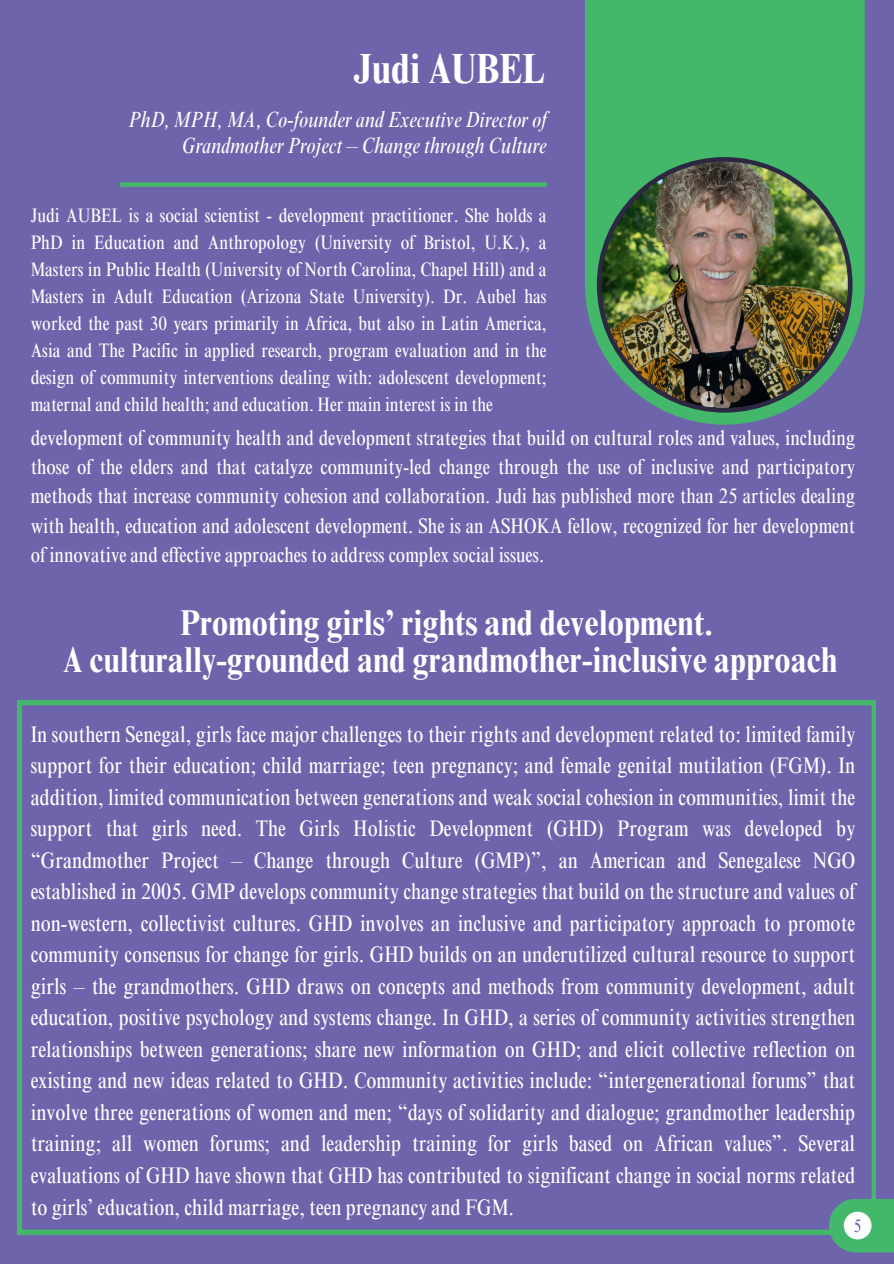
<style>
.page{position:relative;width:894px;height:1264px;background:#fff}
.page>*{position:absolute;margin:0;border:0;box-sizing:border-box;transform-origin:0 0}
.t1{font:700 condensed 42.15px "Times NRMT Pro";color:#fff}
.t2{font:700 condensed 36px/37.2px "Times NRMT Pro";color:#fff;text-align:center}
.t3{font:condensed 22.5px/31.5px "Times NRMT Pro";color:#fff;text-align:justify}
.t4{font:italic condensed 22.5px/25.8px "Times NRMT Pro";color:#fff;text-align:right}
.t5{font:condensed 21px/29.2px "Times NRMT Pro";color:#fff;text-align:justify}
.t6{font:condensed 19.5px/27px "Times NRMT Pro";color:#fff;text-align:justify}
.t7{font:condensed 18px "Times NRMT Pro";color:#6d64ac}
</style>
<div class="page">
<div style="left:0;top:0;width:893px;height:1263px;background:#6d64ac"></div>
<div style="left:120px;top:182px;width:426px;height:5px;background:#43b86b"></div>
<svg style="left:18px;top:700px;width:857px;height:533px"></svg>
<div style="left:584px;top:0;width:280px;height:424px;background:#43b86b"></div>
<img style="left:596px;top:157px;width:256px;height:255px">
<div style="left:828px;top:1198px;width:65px;height:54px;background:#43b86b"></div>
<svg style="left:843px;top:1211px;width:28px;height:28px"></svg>
<h1 class="t1" style="left:353px;top:44px;width:193px">Judi AUBEL</h1>
<p class="t4" style="left:128px;top:106px;width:419px">PhD, MPH, MA, Co-founder and Executive Director of<br>Grandmother Project – Change through Culture</p>
<p class="t6" style="left:31px;top:202px;width:517px">Judi AUBEL is a social scientist - development practitioner. She holds a PhD in Education and Anthropology (University of Bristol, U.K.), a Masters in Public Health (University of North Carolina, Chapel Hill) and a Masters in Adult Education (Arizona State University). Dr. Aubel has worked the past 30 years primarily in Africa, but also in Latin America, Asia and The Pacific in applied research, program evaluation and in the design of community interventions dealing with: adolescent development; maternal and child health; and education. Her main interest is in the</p>
<p class="t5" style="left:31px;top:423px;width:825px">development of community health and development strategies that build on cultural roles and values, including those of the elders and that catalyze community-led change through the use of inclusive and participatory methods that increase community cohesion and collaboration. Judi has published more than 25 articles dealing with health, education and adolescent development. She is an ASHOKA fellow, recognized for her development of innovative and effective approaches to address complex social issues.</p>
<h2 class="t2" style="left:63px;top:604px;width:775px">Promoting girls’ rights and development.<br>A culturally-grounded and grandmother-inclusive approach</h2>
<p class="t3" style="left:31px;top:718px;width:825px">In southern Senegal, girls face major challenges to their rights and development related to: limited family support for their education; child marriage; teen pregnancy; and female genital mutilation (FGM). In addition, limited communication between generations and weak social cohesion in communities, limit the support that girls need. The Girls Holistic Development (GHD) Program was developed by “Grandmother Project – Change through Culture (GMP)”, an American and Senegalese NGO established in 2005. GMP develops community change strategies that build on the structure and values of non-western, collectivist cultures. GHD involves an inclusive and participatory approach to promote community consensus for change for girls. GHD builds on an underutilized cultural resource to support girls – the grandmothers. GHD draws on concepts and methods from community development, adult education, positive psychology and systems change. In GHD, a series of community activities strengthen relationships between generations; share new information on GHD; and elicit collective reflection on existing and new ideas related to GHD. Community activities include: “intergenerational forums” that involve three generations of women and men; “days of solidarity and dialogue; grandmother leadership training; all women forums; and leadership training for girls based on African values”. Several evaluations of GHD have shown that GHD has contributed to significant change in social norms related to girls’ education, child marriage, teen pregnancy and FGM.</p>
<p class="t7" style="left:853px;top:1215px;width:10px">5</p>
</div>
